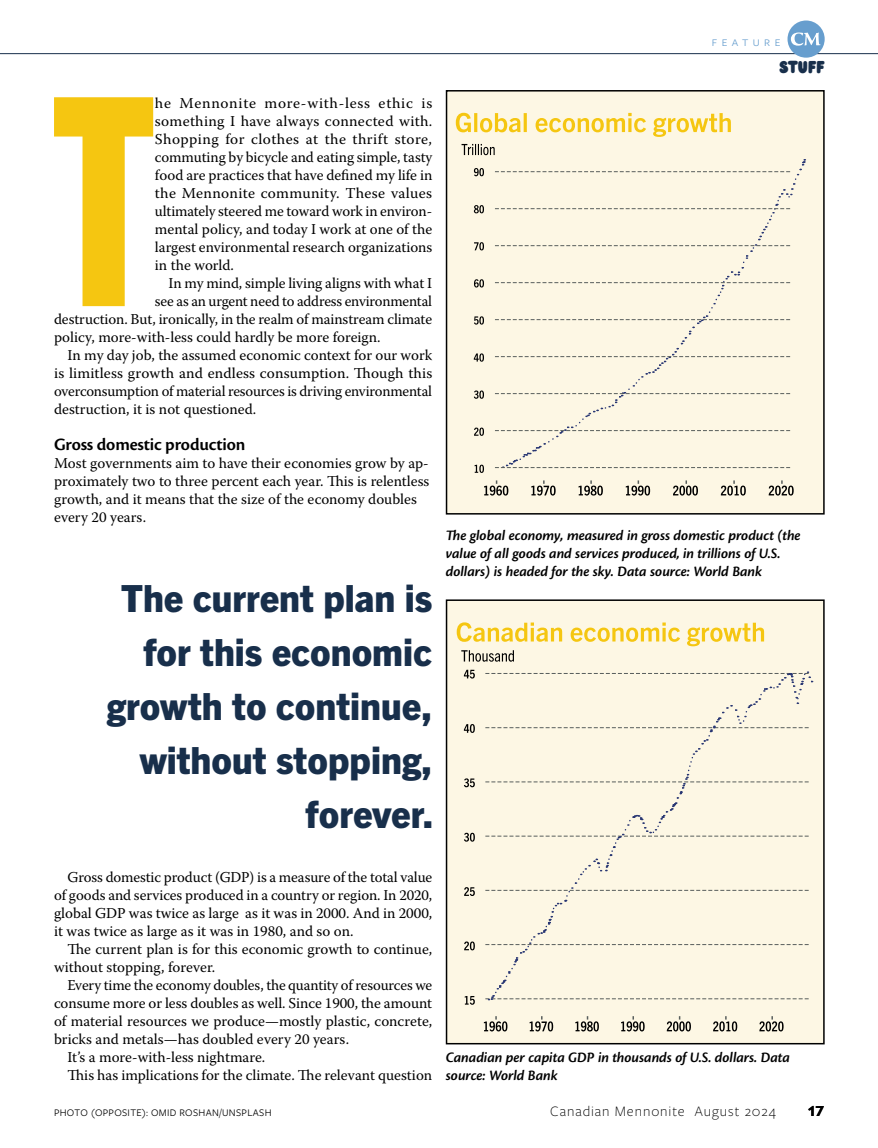
<style>
.page{position:relative;width:878px;height:1148px;background:#fff}
.page>*{position:absolute;margin:0;border:0;box-sizing:border-box;transform-origin:0 0}
.t1{font:290.7px "Trade Gothic Next LT Pro Hv Cm";color:#f5c611}
.t2{font:800 37.5px/54px "Trade Gothic Next LT Pro";color:#182f4b;text-align:right}
.t3{font:600 18px "Cronos Pro";letter-spacing:-.01em;color:#000}
.t4{font:700 16.5px "Bicyclette";color:#000}
.t5{font:15px/18px "Warnock Pro";color:#000;text-align:justify}
.t6{font:italic 600 15px/18px "Cronos Pro";letter-spacing:-.005em;color:#000}
.t7{font:300 15px "Freight Sans Pro";letter-spacing:.06em;color:#000}
.t8{font:15px "Wedges";letter-spacing:.02em;color:#182f4b}
.t9{font:10.5px "Freight Sans Pro";letter-spacing:.03em;color:#000}
.t10{font:10.5px "Freight Sans Pro";letter-spacing:.39em;color:#679ece;scale:1.08 1}
</style>
<div class="page">
<hr style="left:0;top:53px;width:878px;height:1px;background:#182f4b">
<div style="left:787px;top:21px;width:37px;height:37px;background:#679ece;border-radius:50%"></div>
<svg style="left:790px;top:32px;width:30px;height:14px"></svg>
<div style="left:446px;top:600px;width:378px;height:443px;background:#fdf7e4"></div>
<div style="left:446px;top:599px;width:378px;height:445px;border:2px solid #000"></div>
<svg style="left:464px;top:996px;width:11px;height:8px"></svg>
<svg style="left:464px;top:941px;width:11px;height:9px"></svg>
<svg style="left:464px;top:887px;width:11px;height:9px"></svg>
<svg style="left:464px;top:832px;width:11px;height:9px"></svg>
<svg style="left:464px;top:778px;width:11px;height:9px"></svg>
<svg style="left:464px;top:724px;width:11px;height:9px"></svg>
<svg style="left:464px;top:669px;width:11px;height:9px"></svg>
<svg style="left:486px;top:671px;width:327px;height:330px"></svg>
<svg style="left:484px;top:1016px;width:23px;height:15px"></svg>
<svg style="left:529px;top:1016px;width:24px;height:15px"></svg>
<svg style="left:575px;top:1016px;width:24px;height:15px"></svg>
<svg style="left:621px;top:1016px;width:23px;height:15px"></svg>
<svg style="left:666px;top:1016px;width:25px;height:15px"></svg>
<svg style="left:713px;top:1016px;width:24px;height:15px"></svg>
<svg style="left:759px;top:1016px;width:24px;height:15px"></svg>
<svg style="left:456px;top:622px;width:308px;height:39px"></svg>
<div style="left:446px;top:91px;width:377px;height:423px;background:#fdf7e4"></div>
<svg style="left:456px;top:113px;width:274px;height:24px"></svg>
<div style="left:446px;top:90px;width:378px;height:424px;border:2px solid #000"></div>
<svg style="left:484px;top:480px;width:24px;height:15px"></svg>
<svg style="left:531px;top:480px;width:24px;height:15px"></svg>
<svg style="left:578px;top:480px;width:25px;height:15px"></svg>
<svg style="left:625px;top:480px;width:25px;height:15px"></svg>
<svg style="left:673px;top:480px;width:25px;height:15px"></svg>
<svg style="left:720px;top:480px;width:25px;height:15px"></svg>
<svg style="left:768px;top:480px;width:25px;height:15px"></svg>
<svg style="left:461px;top:144px;width:345px;height:329px"></svg>
<h1 class="t1" style="left:52px;top:7px;width:104px">T</h1>
<p class="t5" style="left:155px;top:94px;width:279px">he Mennonite more-with-less ethic is something I have always connected with.<br>Shopping for clothes at the thrift store, commuting by bicycle and eating simple, tasty food are practices that have defined my life in the Mennonite community. These values ultimately steered me toward work in environ&shy;mental policy, and today I work at one of the largest environmental research organizations in the world.</p>
<p class="t5" style="left:168px;top:274px;width:265px">In my mind, simple living aligns with what I</p>
<p class="t5" style="left:155px;top:292px;width:278px">see as an urgent need to address environmental</p>
<p class="t5" style="left:54px;top:310px;width:379px">destruction. But, ironically, in the realm of mainstream climate</p>
<p class="t5" style="left:54px;top:328px;width:328px">policy, more-with-less could hardly be more foreign.</p>
<p class="t5" style="left:68px;top:346px;width:366px">In my day job, the assumed economic context for our work</p>
<p class="t5" style="left:54px;top:364px;width:380px">is limitless growth and endless consumption. Though this</p>
<p class="t5" style="left:54px;top:382px;width:379px">overconsumption of material resources is driving environmental</p>
<p class="t5" style="left:54px;top:400px;width:204px">destruction, it is not questioned.</p>
<p class="t3" style="left:54px;top:434px;width:193px">Gross domestic production</p>
<p class="t5" style="left:54px;top:454px;width:377px;text-align:left">Most governments aim to have their economies grow by ap&shy;proximately two to three percent each year. This is relentless growth, and it means that the size of the economy doubles every 20 years.</p>
<h2 class="t2" style="left:107px;top:569px;width:328px">The current plan is for this economic growth to continue, without stopping, forever.</h2>
<p class="t10" style="left:711px;top:35px;width:65px">FEATURE</p>
<p class="t8" style="left:779px;top:56px;width:47px">STUFF</p>
<p class="t6" style="left:446px;top:527px;width:356px">The global economy, measured in gross domestic product (the value of all goods and services produced, in trillions of U.S. dollars) is headed for the sky. Data source: World Bank</p>
<p class="t5" style="left:54px;top:868px;width:380px;text-indent:14px">Gross domestic product (GDP) is a measure of the total value of goods and services produced in a country or region. In 2020, global GDP was twice as large as it was in 2000. And in 2000, it was twice as large as it was in 1980, and so on.</p>
<p class="t5" style="left:54px;top:940px;width:379px;text-indent:14px">The current plan is for this economic growth to continue, without stopping, forever.</p>
<p class="t5" style="left:68px;top:976px;width:366px">Every time the economy doubles, the quantity of resources we</p>
<p class="t5" style="left:54px;top:994px;width:380px">consume more or less doubles as well. Since 1900, the amount</p>
<p class="t5" style="left:54px;top:1012px;width:380px">of material resources we produce—mostly plastic, concrete,</p>
<p class="t5" style="left:54px;top:1030px;width:296px">bricks and metals—has doubled every 20 years.</p>
<p class="t5" style="left:68px;top:1048px;width:199px">It’s a more-with-less nightmare.</p>
<p class="t5" style="left:68px;top:1066px;width:366px">This has implications for the climate. The relevant question</p>
<p class="t9" style="left:54px;top:1106px;width:219px">PHOTO (OPPOSITE): OMID ROSHAN/UNSPLASH</p>
<p class="t6" style="left:446px;top:1049px;width:346px">Canadian per capita GDP in thousands of U.S. dollars. Data source: World Bank</p>
<p class="t7" style="left:550px;top:1101px;width:227px">Canadian Mennonite August 2024</p>
<p class="t4" style="left:808px;top:1101px;width:17px">17</p>
</div>
